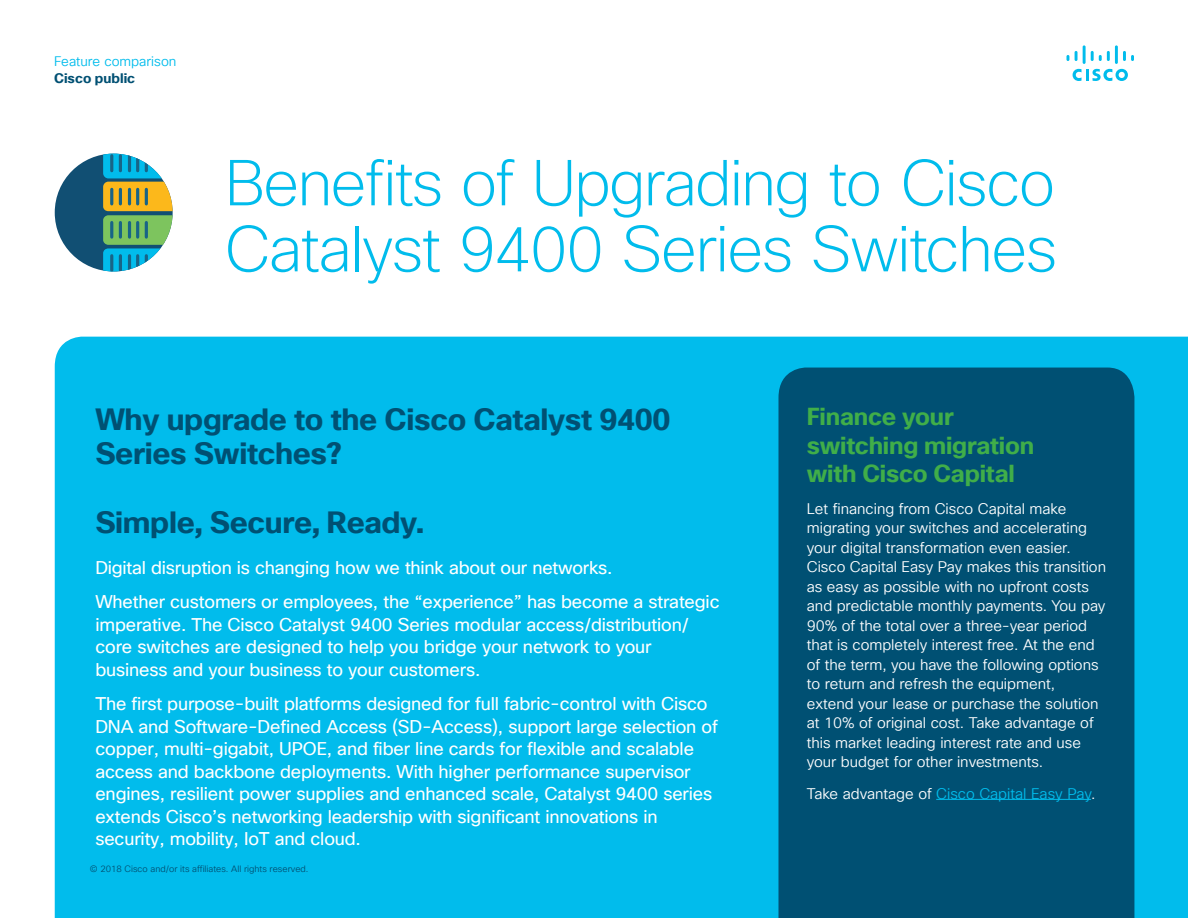
<style>
.page{position:relative;width:1188px;height:918px;background:#fff}
.page>*{position:absolute;margin:0;border:0;box-sizing:border-box;transform-origin:0 0}
.Title_Headline{font:200 63px/66px "Cisco Sans TT";letter-spacing:-.02em;color:#01bcec}
.t1{font:700 30px/34.5px "Cisco Sans TT";letter-spacing:-.01em;color:#005073}
.Sidebar_Heading_2nd{font:700 24px/28.5px "Cisco Sans TT";letter-spacing:-.01em;color:#40ae49}
.t2{font:18px/22.5px "Cisco Sans TT";letter-spacing:-.01em;color:#fff}
.Body{font:15px/19.5px "Cisco Sans TT Light";color:#fff}
.Body-2{font:15px "Cisco Sans TT Light";color:#01bcec}
.t3{font:13.5px "Cisco Sans TT Light";color:#01bcec}
.t4{font:700 13.5px "Cisco Sans TT";color:#005073}
.t5{font:9px "Cisco Sans TT Light";color:#015072}
.s1{color:#fff}
</style>
<div class="page">
<svg style="left:1073px;top:69px;width:55px;height:12px"></svg>
<svg style="left:1067px;top:55px;width:2px;height:6px"></svg>
<svg style="left:1075px;top:51px;width:3px;height:10px"></svg>
<hr style="left:1083px;top:45px;width:3px;height:19px;background:#01bcec">
<svg style="left:1091px;top:51px;width:19px;height:10px"></svg>
<hr style="left:1115px;top:45px;width:3px;height:19px;background:#01bcec">
<svg style="left:1123px;top:51px;width:11px;height:10px"></svg>
<div style="left:55px;top:337px;width:1133px;height:581px;background:#01bcec"></div>
<div style="left:778px;top:368px;width:356px;height:550px;background:#005073"></div>
<hr style="left:936px;top:799px;width:155px;height:1px;background:#01bcec">
<div style="left:55px;top:154px;width:118px;height:117px;background:#114f73;border-radius:50%"></div>
<svg style="left:103px;top:154px;width:70px;height:117px"></svg>
<hr style="left:110px;top:156px;width:3px;height:15px;background:#186487">
<hr style="left:119px;top:156px;width:3px;height:15px;background:#186487">
<hr style="left:128px;top:156px;width:3px;height:15px;background:#186487">
<hr style="left:136px;top:156px;width:3px;height:15px;background:#186487">
<hr style="left:145px;top:156px;width:3px;height:15px;background:#186487">
<p class="t3" style="left:54px;top:53px;width:124px">Feature comparison</p>
<p class="t4" style="left:54px;top:69px;width:83px">Cisco public</p>
<p class="Title_Headline" style="left:225px;top:152px;width:834px">Benefits of Upgrading to Cisco<br>Catalyst 9400 Series Switches</p>
<p class="t1" style="left:95px;top:403px;width:577px">Why upgrade to the Cisco Catalyst 9400<br>Series Switches?</p>
<p class="t1" style="left:95px;top:506px;width:331px">Simple, Secure, Ready.</p>
<p class="t2" style="left:95px;top:551px;width:626px;line-height:34.5px">Digital disruption is changing how we think about our networks.<br>Whether customers or employees, the “experience” has become a strategic</p>
<p class="t2" style="left:95px;top:614px;width:595px">imperative. The Cisco Catalyst 9400 Series modular access/distribution/ core switches are designed to help you bridge your network to your business and your business to your customers.</p>
<p class="t2" style="left:95px;top:693px;width:624px">The first purpose-built platforms designed for full fabric-control with Cisco DNA and Software-Defined Access (SD-Access), support large selection of copper, multi-gigabit, UPOE, and fiber line cards for flexible and scalable access and backbone deployments. With higher performance supervisor engines, resilient power supplies and enhanced scale, Catalyst 9400 series extends Cisco’s networking leadership with significant innovations in security, mobility, IoT and cloud.</p>
<p class="t5" style="left:90px;top:863px;width:220px">© 2018 Cisco and/or its affiliates. All rights reserved.</p>
<p class="Sidebar_Heading_2nd" style="left:807px;top:403px;width:229px">Finance your switching migration with Cisco Capital</p>
<p class="Body" style="left:807px;top:499px;width:301px">Let financing from Cisco Capital make migrating your switches and accelerating your digital transformation even easier.<br>Cisco Capital Easy Pay makes this transition as easy as possible with no upfront costs and predictable monthly payments. You pay 90% of the total over a three-year period that is completely interest free. At the end of the term, you have the following options to return and refresh the equipment,<br>extend your lease or purchase the solution at 10% of original cost. Take advantage of this market leading interest rate and use your budget for other investments.</p>
<p class="Body-2" style="left:807px;top:784px;width:290px"><span class="s1">Take advantage of</span> Cisco Capital Easy Pay<span class="s1">.</span></p>
</div>
